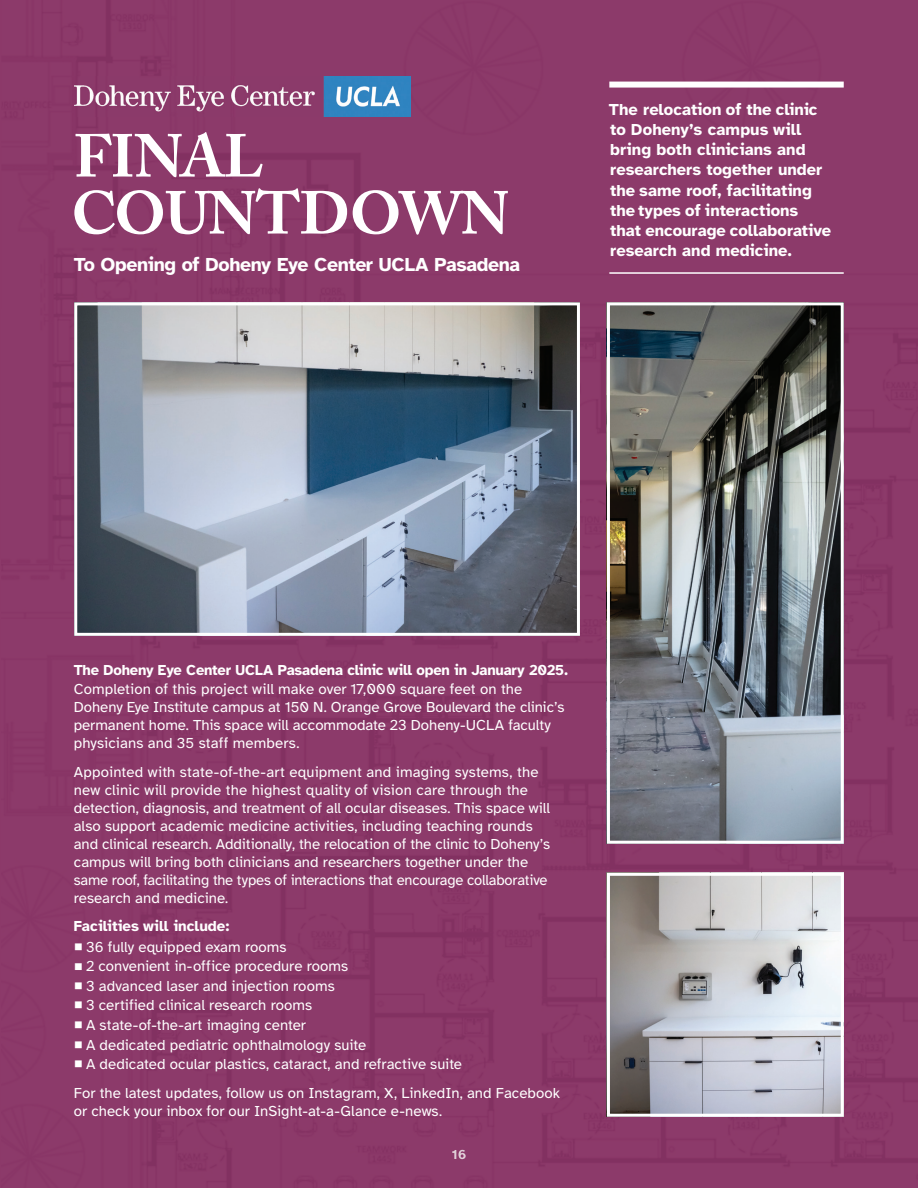
<style>
.page{position:relative;width:918px;height:1188px;background:#fff}
.page>*{position:absolute;margin:0;border:0;box-sizing:border-box;transform-origin:0 0}
.t1{font:700 60px/57px "Adobe Caslon Pro";letter-spacing:-.02em;color:#fff}
.t2{font:700 19.5px "Atkinson Hyperlegible";letter-spacing:-.02em;color:#fff}
.t3{font:700 16.5px/20.2px "Atkinson Hyperlegible";color:#fff}
.t4{font:15px/18px "Atkinson Hyperlegible";color:#fff}
.t5{font:700 15px "Atkinson Hyperlegible";letter-spacing:-.01em;color:#fff}
.s1{font-family:"Cooper Hewitt";font-weight:700;font-size:21px}
</style>
<div class="page">
<hr style="left:0;top:0;width:1px;height:1188px;background:#8c3969">
<div style="left:1px;top:0;width:917px;height:1188px;background:#8c3a6a"></div>
<img style="left:452px;top:1150px;width:14px;height:9px">
<img style="left:75px;top:76px;width:335px;height:40px">
<img style="left:78px;top:306px;width:498px;height:326px">
<div style="left:74px;top:302px;width:506px;height:334px;border:3px solid #fff"></div>
<div style="left:609px;top:82px;width:235px;height:6px;background:#fff"></div>
<hr style="left:609px;top:272px;width:235px;height:2px;background:#fff">
<img style="left:611px;top:306px;width:229px;height:534px">
<div style="left:607px;top:302px;width:237px;height:542px;border:3px solid #fff"></div>
<img style="left:611px;top:877px;width:229px;height:236px">
<div style="left:607px;top:873px;width:237px;height:244px;border:3px solid #fff"></div>
<h1 class="t1" style="left:71px;top:127px;width:439px">FINAL<br>COUNTDOWN</h1>
<h2 class="t2" style="left:74px;top:253px;width:448px">To Opening of Doheny Eye Center UCLA Pasadena</h2>
<p class="t3" style="left:609px;top:99px;width:224px">The relocation of the clinic to Doheny’s campus will bring both clinicians and researchers together under the same roof, facilitating the types of interactions that encourage collaborative research and medicine.</p>
<p class="t5" style="left:74px;top:661px;width:496px">The Doheny Eye Center UCLA Pasadena clinic will open in January 2025.</p>
<p class="t4" style="left:74px;top:680px;width:492px">Completion of this project will make over 17,000 square feet on the Doheny Eye Institute campus at 150 N. Orange Grove Boulevard the clinic’s permanent home. This space will accommodate 23 Doheny-UCLA faculty physicians and 35 staff members.</p>
<p class="t4" style="left:74px;top:763px;width:478px">Appointed with state-of-the-art equipment and imaging systems, the new clinic will provide the highest quality of vision care through the detection, diagnosis, and treatment of all ocular diseases. This space will also support academic medicine activities, including teaching rounds and clinical research. Additionally, the relocation of the clinic to Doheny’s campus will bring both clinicians and researchers together under the same roof, facilitating the types of interactions that encourage collaborative research and medicine.</p>
<p class="t5" style="left:74px;top:917px;width:157px">Facilities will include:</p>
<p class="t4" style="left:74px;top:938px;width:214px"><span class="s1">•</span> 36 fully equipped exam rooms</p>
<p class="t4" style="left:74px;top:957px;width:276px"><span class="s1">•</span> 2 convenient in-office procedure rooms</p>
<p class="t4" style="left:74px;top:977px;width:263px"><span class="s1">•</span> 3 advanced laser and injection rooms</p>
<p class="t4" style="left:74px;top:997px;width:240px"><span class="s1">•</span> 3 certified clinical research rooms</p>
<p class="t4" style="left:74px;top:1016px;width:234px"><span class="s1">•</span> A state-of-the-art imaging center</p>
<p class="t4" style="left:74px;top:1036px;width:294px"><span class="s1">•</span> A dedicated pediatric ophthalmology suite</p>
<p class="t4" style="left:74px;top:1050px;width:488px;line-height:28.8px"><span class="s1">•</span> A dedicated ocular plastics, cataract, and refractive suite<br>For the latest updates, follow us on Instagram, X, LinkedIn, and Facebook</p>
<p class="t4" style="left:74px;top:1102px;width:370px">or check your inbox for our InSight-at-a-Glance e-news.</p>
</div>
